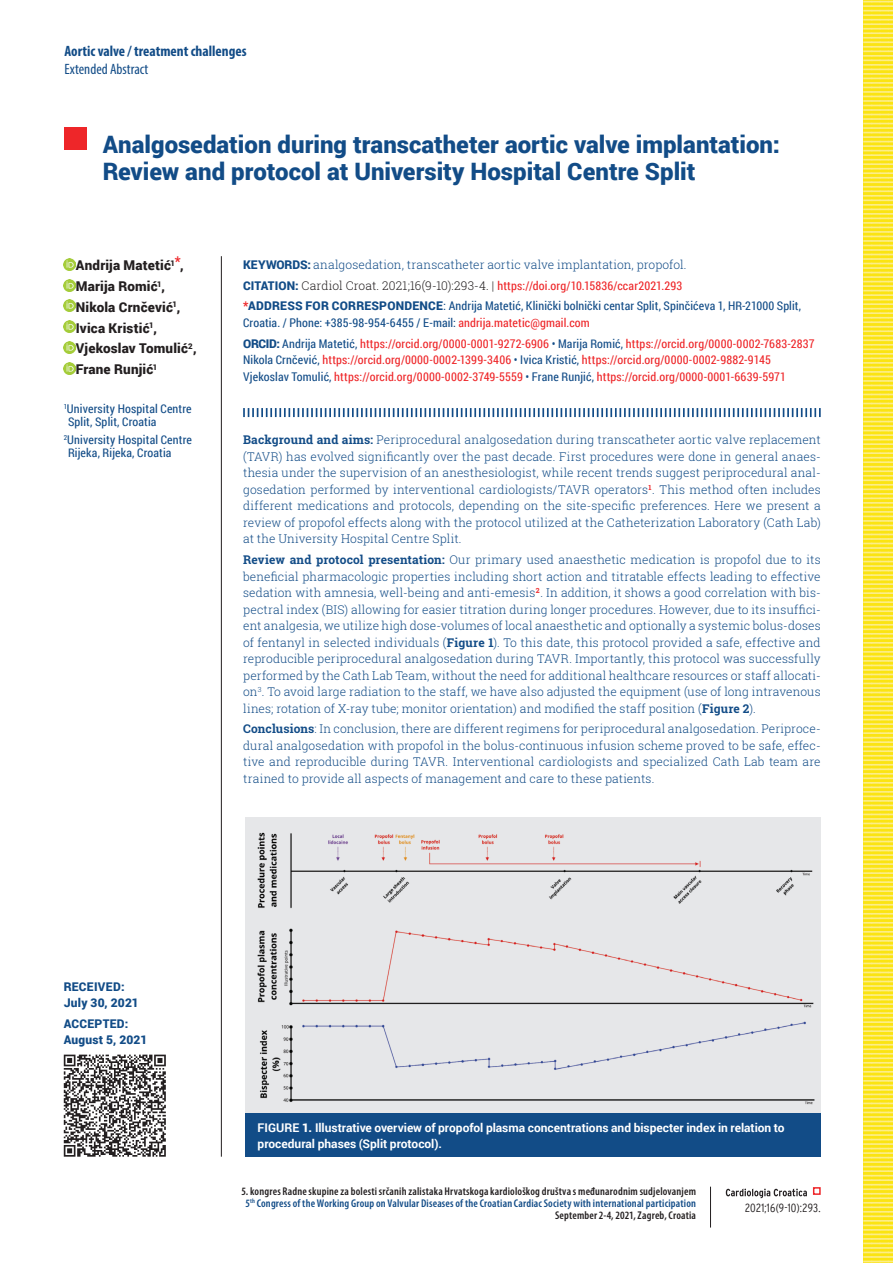
<style>
.page{position:relative;width:893px;height:1263px;background:#fff}
.page>*{position:absolute;margin:0;border:0;box-sizing:border-box;transform-origin:0 0}
.t1{font:900 24px/27px "Roboto";color:#124c87}
.t2{font:700 condensed 15px "Myriad Pro";color:#124c87}
.t3{font:condensed 15px "Myriad Pro";color:#124c87}
.t4{font:900 13.5px/20.7px "Roboto";letter-spacing:.01em;color:#231f20}
.t5{font:300 12px/16.5px "Roboto Slab";letter-spacing:.01em;color:#124c87;text-align:justify}
.t6{font:12px/16.5px "Roboto Condensed";letter-spacing:.015em;color:#ee2629}
.t7{font:12px/13.5px "Roboto Condensed";letter-spacing:.01em;color:#124c87}
.t8{font:700 12px/16.5px "Roboto";color:#fff}
.t9{font:900 12px/16.5px "Roboto";letter-spacing:.02em;color:#124c87}
.t10{font:300 condensed 12px "Interstate";letter-spacing:.02em;color:#231f20}
.t11{font:600 condensed 11.25px/12px "Myriad Pro";letter-spacing:.015em;color:#231f20;text-align:right}
.s1{font-family:"Roboto";font-weight:900}
.s2{font-family:"Roboto";font-weight:900;color:#124c87}
.s3{font-family:"Roboto Slab";font-weight:300;color:#231f20}
.s4{color:#ee2629}
.s5{font-family:"Roboto"}
.s6{color:#124c87}
.s7{font-weight:700}
.s8{font-weight:900}
</style>
<div class="page">
<svg style="left:726px;top:1188px;width:81px;height:10px"></svg>
<div style="left:813px;top:1187px;width:8px;height:8px;border:2px solid #ee2629"></div>
<hr style="left:710px;top:1187px;width:1px;height:40px;background:#231f20">
<div style="left:65px;top:128px;width:22px;height:22px;background:#ee2629"></div>
<svg style="left:64px;top:258px;width:12px;height:12px"></svg>
<svg style="left:64px;top:279px;width:12px;height:12px"></svg>
<svg style="left:64px;top:300px;width:12px;height:12px"></svg>
<svg style="left:64px;top:321px;width:12px;height:12px"></svg>
<svg style="left:64px;top:341px;width:12px;height:12px"></svg>
<svg style="left:64px;top:362px;width:12px;height:12px"></svg>
<hr style="left:221px;top:256px;width:1px;height:901px;background:#231f20">
<svg style="left:243px;top:408px;width:578px;height:9px"></svg>
<svg style="left:863px;top:0;width:30px;height:1263px;background:#fbe73c"></svg>
<div style="left:246px;top:817px;width:575px;height:304px;background:#e6e7e9"></div>
<div style="left:246px;top:1113px;width:575px;height:44px;background:#124c87"></div>
<img style="left:257px;top:832px;width:558px;height:273px">
<svg style="left:64px;top:1054px;width:102px;height:103px"></svg>
<p class="t2" style="left:65px;top:42px;width:184px">Aortic valve / treatment challenges</p>
<p class="t3" style="left:65px;top:60px;width:85px">Extended Abstract</p>
<h1 class="t1" style="left:103px;top:130px;width:679px">Analgosedation during transcatheter aortic valve implantation:<br>Review and protocol at University Hospital Centre Split</h1>
<p class="t4" style="left:76px;top:255px;width:122px">Andrija Matetić<sup>1</sup><sup>*</sup>,<br>Marija Romić<sup>1</sup>,<br>Nikola Crnčević<sup>1</sup>,<br>Ivica Kristić<sup>1</sup>,<br>Vjekoslav Tomulić<sup>2</sup>,<br>Frane Runjić<sup>1</sup></p>
<p class="t7" style="left:68px;top:401px;width:125px;text-indent:-4px"><sup>1</sup>University Hospital Centre<br>Split, Split, Croatia</p>
<p class="t7" style="left:68px;top:432px;width:126px;text-indent:-4px"><sup>2</sup>University Hospital Centre<br>Rijeka, Rijeka, Croatia</p>
<p class="t5" style="left:243px;top:256px;width:445px"><span class="s1">KEYWORDS:</span> analgosedation, transcatheter aortic valve implantation, propofol.</p>
<p class="t6" style="left:243px;top:277px;width:441px"><span class="s2">CITATION:</span> <span class="s3">Cardiol Croat. 2021;16(9-10):293-4. |</span> https://doi.org/10.15836/ccar2021.293</p>
<p class="t9" style="left:243px;top:297px;width:22px"><span class="s4">*</span>Address</p>
<p class="t9" style="left:306px;top:297px;width:35px">for corres</p>
<p class="t9" style="left:379px;top:297px;width:17px">pondence</p>
<p class="t7" style="left:243px;top:297px;width:559px;line-height:16.5px;text-indent:200px"><span class="s5">:</span> Andrija Matetić, Klinički bolnički centar Split, Spinčićeva 1, HR-21000 Split,<br>Croatia. / Phone: +385-98-954-6455 / E-mail: <span class="s4">andrija.matetic@gmail.com</span></p>
<p class="t6" style="left:243px;top:335px;width:573px"><span class="s2">ORCID:</span> <span class="s6">Andrija Matetić,</span> https://orcid.org/0000-0001-9272-6906 <span class="s6">• Marija Romić,</span> https://orcid.org/0000-0002-7683-2837<br><span class="s6">Nikola Crnčević,</span> https://orcid.org/0000-0002-1399-3406 <span class="s6">• Ivica Kristić,</span> https://orcid.org/0000-0002-9882-9145<br><span class="s6">Vjekoslav Tomulić,</span> https://orcid.org/0000-0002-3749-5559 <span class="s6">• Frane Runjić,</span> https://orcid.org/0000-0001-6639-5971</p>
<p class="t5" style="left:243px;top:431px;width:579px"><span class="s7">Background and aims:</span> Periprocedural analgosedation during transcatheter aortic valve replacement (TAVR) has evolved significantly over the past decade. First procedures were done in general anaes&shy;thesia under the supervision of an anesthesiologist, while recent trends suggest periprocedural anal&shy;gosedation performed by interventional cardiologists/TAVR operators<sup>1</sup>. This method often includes different medications and protocols, depending on the site-specific preferences. Here we present a review of propofol effects along with the protocol utilized at the Catheterization Laboratory (Cath Lab) at the University Hospital Centre Split.</p>
<p class="t5" style="left:243px;top:551px;width:579px"><span class="s7">Review and protocol presentation:</span> Our primary used anaesthetic medication is propofol due to its beneficial pharmacologic properties including short action and titratable effects leading to effective sedation with amnesia, well-being and anti-emesis<sup>2</sup>. In addition, it shows a good correlation with bis&shy;pectral index (BIS) allowing for easier titration during longer procedures. However, due to its insuffici&shy;ent analgesia, we utilize high dose-volumes of local anaesthetic and optionally a systemic bolus-doses of fentanyl in selected individuals (<span class="s7">Figure 1</span>). To this date, this protocol provided a safe, effective and reproducible periprocedural analgosedation during TAVR. Importantly, this protocol was successfully performed by the Cath Lab Team, without the need for additional healthcare resources or staff allocati&shy;on<sup>3</sup>. To avoid large radiation to the staff, we have also adjusted the equipment (use of long intravenous lines; rotation of X-ray tube; monitor orientation) and modified the staff position (<span class="s7">Figure 2</span>).</p>
<p class="t5" style="left:243px;top:720px;width:579px"><span class="s7">Conclusions</span>: In conclusion, there are different regimens for periprocedural analgosedation. Periproce&shy;dural analgosedation with propofol in the bolus-continuous infusion scheme proved to be safe, effec&shy;tive and reproducible during TAVR. Interventional cardiologists and specialized Cath Lab team are trained to provide all aspects of management and care to these patients.</p>
<p class="t9" style="left:64px;top:978px;width:16px">Recei</p>
<p class="t9" style="left:64px;top:978px;width:77px;text-indent:34px">ved:<br>July 30, 2021</p>
<p class="t9" style="left:64px;top:1015px;width:17px">Acce</p>
<p class="t9" style="left:95px;top:1015px;width:17px">pted</p>
<p class="t9" style="left:64px;top:1015px;width:85px;text-indent:61px">:<br>August 5, 2021</p>
<p class="t8" style="left:258px;top:1119px;width:529px">Figure <span class="s8">1.</span> Illustrative overview of propofol plasma concentrations and bispecter index in relation to procedural phases (Split protocol).</p>
<p class="t11" style="left:241px;top:1185px;width:456px">5. kongres Radne skupine za bolesti srčanih zalistaka Hrvatskoga kardiološkog društva s međunarodnim sudjelovanjem<br><span class="s6">5</span><sup>th</sup> <span class="s6">Congress of the Working Group on Valvular Diseases of the Croatian Cardiac Society with international participation<br></span>September 2-4, 2021, Zagreb, Croatia</p>
<p class="t10" style="left:745px;top:1201px;width:77px">2021;16(9-10):293.</p>
</div>
